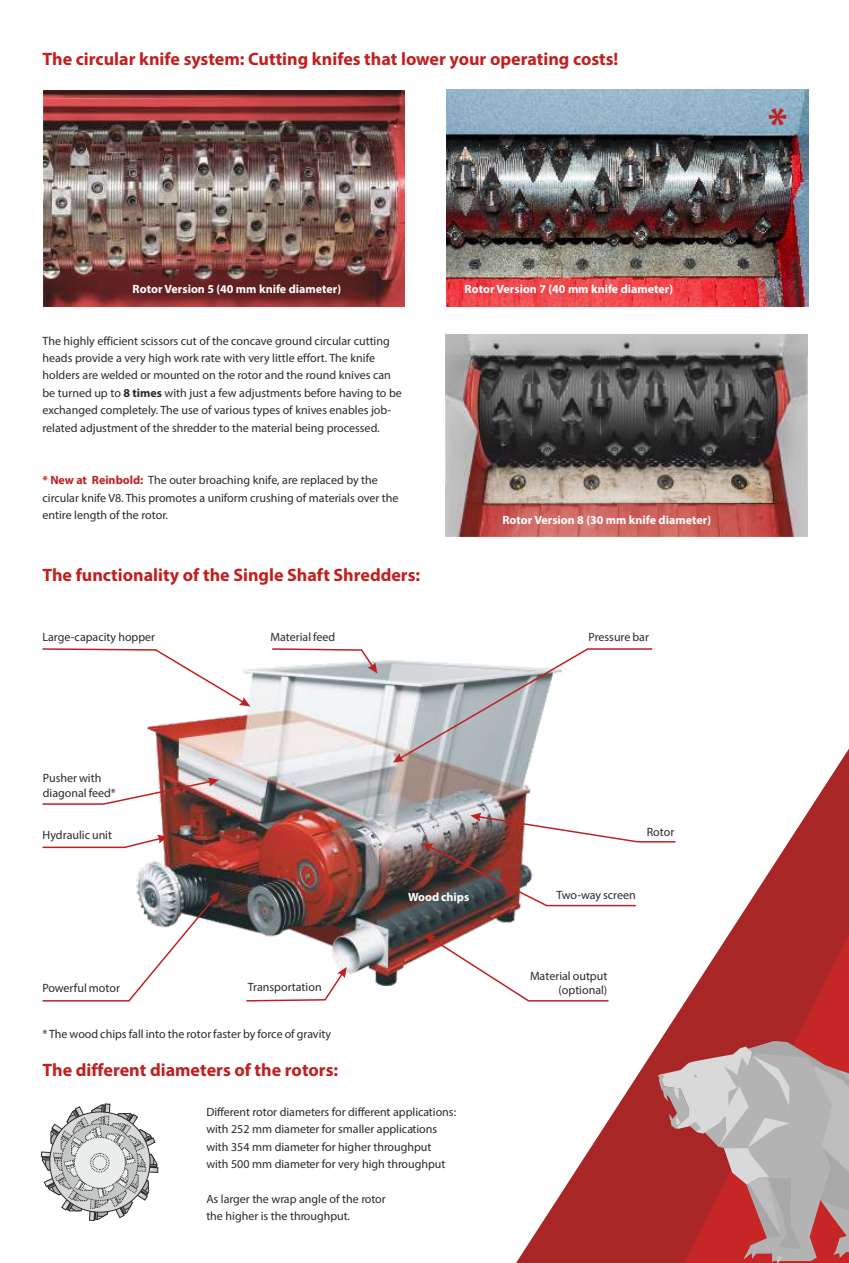
<style>
.page{position:relative;width:849px;height:1263px;background:#fff}
.page>*{position:absolute;margin:0;border:0;box-sizing:border-box;transform-origin:0 0}
.t1{font:700 43.5px "Myriad Pro";color:#bf2121}
.t2{font:700 18px "Myriad Pro";color:#bf2121}
.t3{font:12px/17.2px "Myriad Pro";color:#2b2929}
.t4{font:700 12px "Myriad Pro";color:#fff}
.s1{font-weight:700}
.s2{font-weight:700;color:#bf2121}
</style>
<div class="page">
<img style="left:44px;top:90px;width:360px;height:216px">
<img style="left:446px;top:334px;width:362px;height:202px">
<img style="left:446px;top:90px;width:362px;height:217px">
<svg style="left:516px;top:749px;width:333px;height:514px"></svg>
<svg style="left:673px;top:924px;width:176px;height:117px;background:#b84545"></svg>
<svg style="left:657px;top:1041px;width:192px;height:222px;background:#b88080"></svg>
<img style="left:137px;top:660px;width:425px;height:325px">
<svg style="left:42px;top:648px;width:208px;height:58px"></svg>
<img style="left:43px;top:777px;width:176px;height:28px">
<svg style="left:43px;top:835px;width:125px;height:13px"></svg>
<svg style="left:43px;top:892px;width:176px;height:109px"></svg>
<svg style="left:393px;top:648px;width:259px;height:114px"></svg>
<img style="left:422px;top:813px;width:253px;height:93px">
<svg style="left:424px;top:934px;width:184px;height:67px"></svg>
<svg style="left:272px;top:648px;width:105px;height:25px"></svg>
<svg style="left:246px;top:967px;width:101px;height:34px"></svg>
<svg style="left:40px;top:1103px;width:119px;height:118px"></svg>
<div style="left:74px;top:1137px;width:52px;height:51px;background:#ebeded;border:1px dashed #2b2929;border-radius:50%"></div>
<svg style="left:90px;top:1153px;width:20px;height:19px"></svg>
<div style="left:92px;top:1155px;width:15px;height:15px;background:#ebeded;border:1px dashed #2b2929;border-radius:50%"></div>
<h2 class="t2" style="left:43px;top:51px;width:577px">The circular knife system: Cutting knifes that lower your operating costs!</h2>
<h1 class="t1" style="left:768px;top:105px;width:21px">*</h1>
<p class="t4" style="left:133px;top:284px;width:210px">Rotor Version 5 (40 mm knife diameter)</p>
<p class="t3" style="left:42px;top:333px;width:361px">The highly efficient scissors cut of the concave ground circular cutting heads provide a very high work rate with very little effort. The knife holders are welded or mounted on the rotor and the round knives can be turned up to <span class="s1">8 times</span> with just a few adjustments before having to be exchanged completely. The use of various types of knives enables job&shy;related adjustment of the shredder to the material being processed.</p>
<p class="t3" style="left:42px;top:473px;width:358px"><span class="s2">* New at Reinbold:</span> The outer broaching knife, are replaced by the circular knife V8. This promotes a uniform crushing of materials over the entire length of the rotor.</p>
<h2 class="t2" style="left:42px;top:567px;width:379px">The functionality of the Single Shaft Shredders:</h2>
<p class="t3" style="left:42px;top:629px;width:114px">Large-capacity hopper</p>
<p class="t3" style="left:270px;top:629px;width:66px">Material feed</p>
<p class="t4" style="left:465px;top:284px;width:210px">Rotor Version 7 (40 mm knife diameter)</p>
<p class="t4" style="left:502px;top:515px;width:210px">Rotor Version 8 (30 mm knife diameter)</p>
<p class="t3" style="left:588px;top:629px;width:62px">Pressure bar</p>
<p class="t3" style="left:43px;top:772px;width:75px;line-height:14.4px">Pusher with diagonal feed*</p>
<p class="t3" style="left:43px;top:827px;width:71px">Hydraulic unit</p>
<p class="t3" style="left:647px;top:825px;width:29px">Rotor</p>
<p class="t3" style="left:42px;top:980px;width:79px">Powerful motor</p>
<p class="t3" style="left:248px;top:979px;width:75px">Transportation</p>
<p class="t3" style="left:43px;top:1026px;width:290px">* The wood chips fall into the rotor faster by force of gravity</p>
<h2 class="t2" style="left:43px;top:1063px;width:297px">The different diameters of the rotors:</h2>
<p class="t4" style="left:408px;top:892px;width:63px">Wood chips</p>
<p class="t3" style="left:206px;top:1104px;width:251px">Different rotor diameters for different applications: with 252 mm diameter for smaller applications with 354 mm diameter for higher throughput with 500 mm diameter for very high throughput</p>
<p class="t3" style="left:206px;top:1191px;width:181px">As larger the wrap angle of the rotor the higher is the throughput.</p>
<p class="t3" style="left:556px;top:887px;width:81px">Two-way screen</p>
<p class="t3" style="left:530px;top:970px;width:79px;line-height:14.4px;text-align:right">Material output (optional)</p>
</div>
